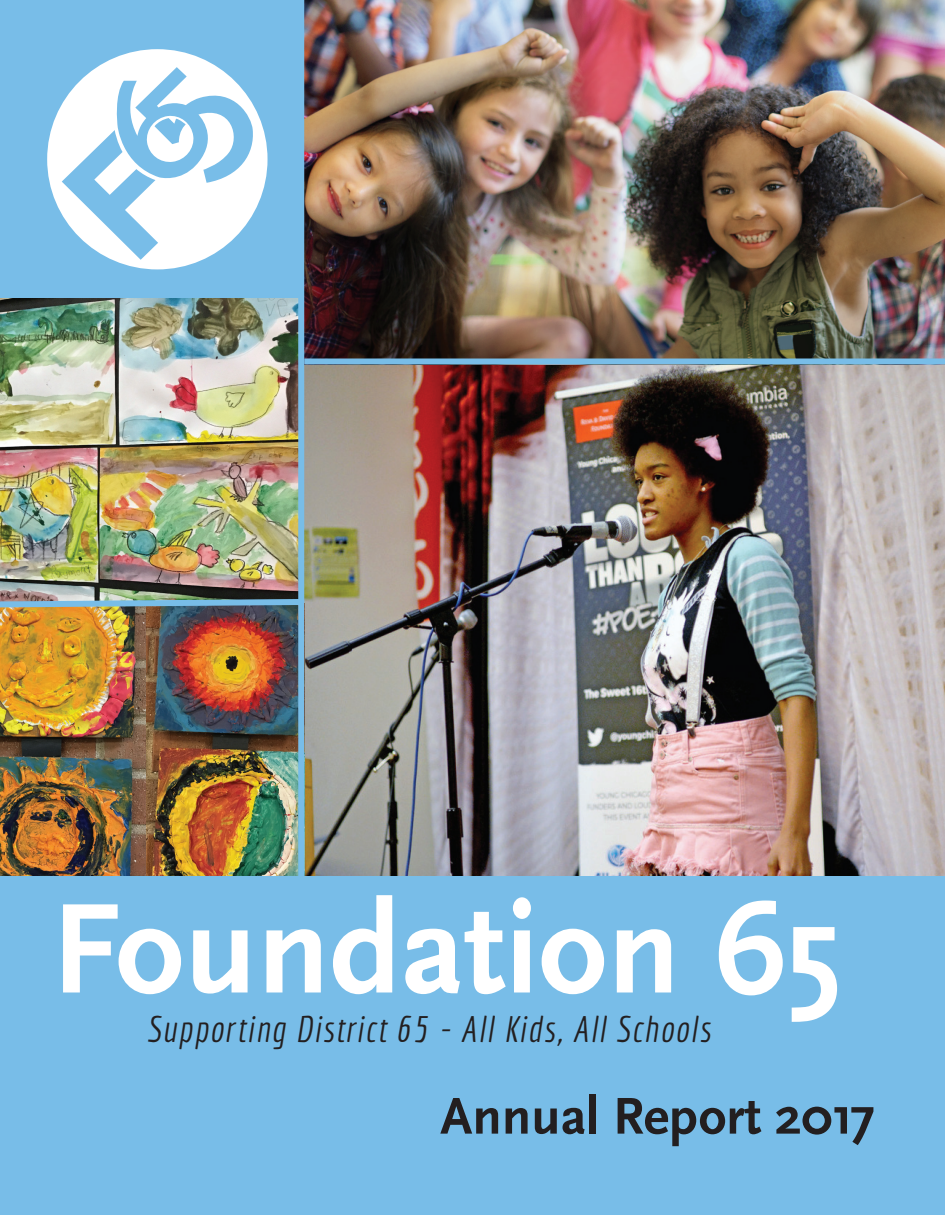
<style>
.page{position:relative;width:945px;height:1215px;background:#fff}
.page>*{position:absolute;margin:0;border:0;box-sizing:border-box;transform-origin:0 0}
.t1{font:700 133.5px "Scala Sans OT";color:#fff}
.t2{font:700 54px "Scala Sans OT";color:#231f20}
.t3{font:italic 36px "Economica";letter-spacing:.05em;color:#231f20}
</style>
<div class="page">
<div style="left:0;top:876px;width:945px;height:339px;background:#78bde8"></div>
<div style="left:0;top:0;width:304px;height:298px;background:#78bde8"></div>
<svg style="left:46px;top:48px;width:223px;height:223px;fill:#fff"></svg>
<svg style="left:62px;top:67px;width:193px;height:193px"></svg>
<img style="left:304px;top:364px;width:641px;height:512px">
<img style="left:0;top:298px;width:298px;height:298px">
<img style="left:0;top:611px;width:298px;height:265px">
<img style="left:304px;top:0;width:641px;height:358px">
<div style="left:304px;top:358px;width:641px;height:6px;background:#78bde8"></div>
<div style="left:298px;top:0;width:6px;height:876px;background:#78bde8"></div>
<img style="left:0;top:596px;width:306px;height:15px">
<h1 class="t1" style="left:51px;top:874px;width:792px">Foundation 65</h1>
<p class="t3" style="left:147px;top:1009px;width:565px">Supporting District 65 - All Kids, All Schools</p>
<h2 class="t2" style="left:440px;top:1086px;width:437px">Annual Report 2017</h2>
</div>
